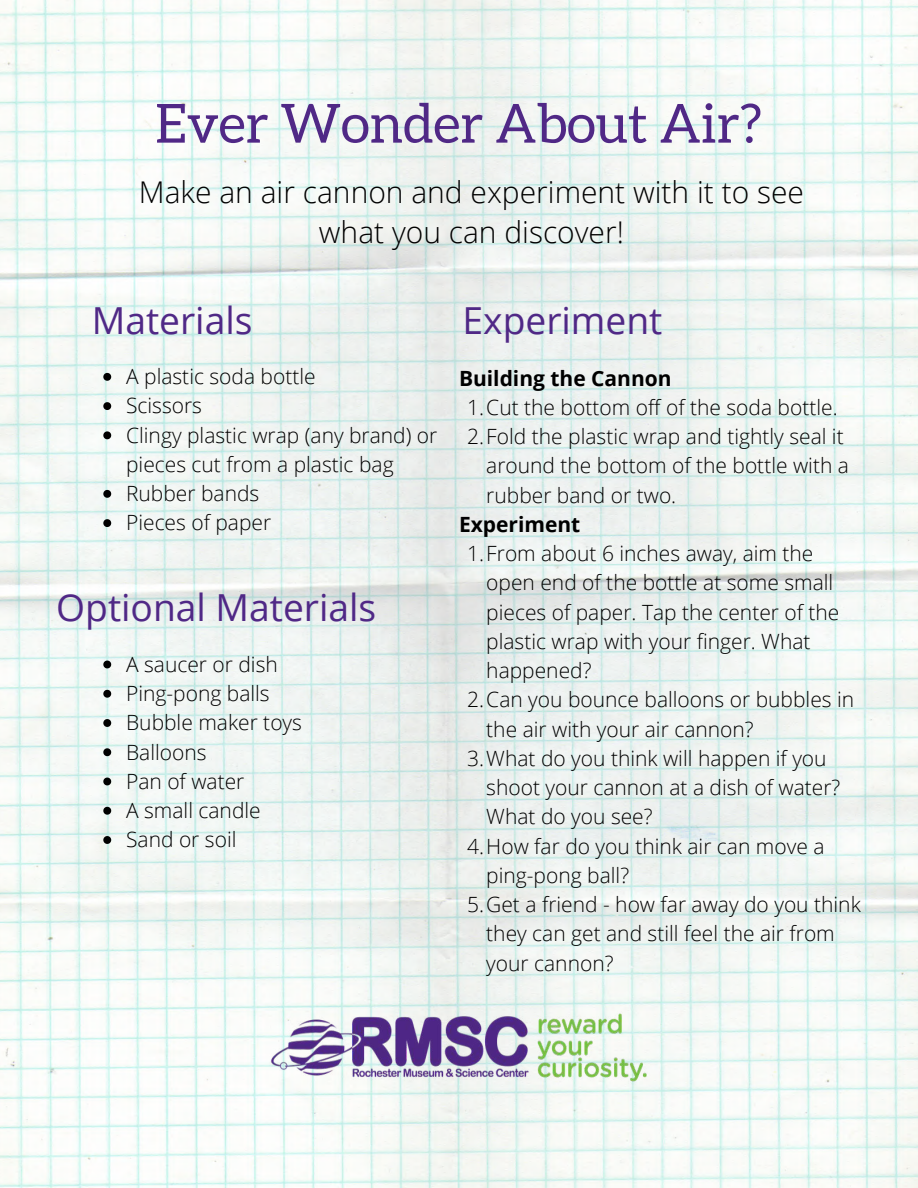
<style>
.page{position:relative;width:918px;height:1188px;background:#fff}
.page>*{position:absolute;margin:0;border:0;box-sizing:border-box;transform-origin:0 0}
.t1{font:54px "Aleo";color:#502886}
.t2{font:37.2px "Open Sans";color:#502886}
.t3{font:300 30px/40.2px "Open Sans";color:#000;text-align:center}
.t4{font:300 21px/29.2px "Open Sans";color:#000}
.t5{font:700 21px "Open Sans";color:#000}
</style>
<div class="page">
<img style="left:0;top:0;width:918px;height:1188px">
<img style="left:251px;top:994px;width:416px;height:102px">
<svg style="left:103px;top:373px;width:8px;height:8px"></svg>
<svg style="left:103px;top:402px;width:8px;height:8px"></svg>
<svg style="left:103px;top:431px;width:8px;height:8px"></svg>
<svg style="left:103px;top:490px;width:8px;height:8px"></svg>
<svg style="left:103px;top:519px;width:8px;height:8px"></svg>
<svg style="left:103px;top:661px;width:8px;height:7px"></svg>
<svg style="left:103px;top:690px;width:8px;height:8px"></svg>
<svg style="left:103px;top:719px;width:8px;height:8px"></svg>
<svg style="left:103px;top:748px;width:8px;height:8px"></svg>
<svg style="left:103px;top:778px;width:8px;height:7px"></svg>
<svg style="left:103px;top:807px;width:8px;height:8px"></svg>
<svg style="left:103px;top:836px;width:8px;height:8px"></svg>
<h1 class="t1" style="left:155px;top:93px;width:608px">Ever Wonder About Air?</h1>
<h3 class="t3" style="left:139px;top:171px;width:667px">Make an air cannon and experiment with it to see what you can discover!</h3>
<h2 class="t2" style="left:92px;top:294px;width:162px">Materials</h2>
<p class="t4" style="left:126px;top:361px;width:313px">A plastic soda bottle<br>Scissors<br>Clingy plastic wrap (any brand) or pieces cut from a plastic bag<br>Rubber bands<br>Pieces of paper</p>
<h2 class="t2" style="left:56px;top:582px;width:322px">Optional Materials</h2>
<p class="t4" style="left:126px;top:649px;width:177px">A saucer or dish<br>Ping-pong balls<br>Bubble maker toys<br>Balloons<br>Pan of water<br>A small candle<br>Sand or soil</p>
<h2 class="t2" style="left:463px;top:294px;width:201px">Experiment</h2>
<p class="t5" style="left:459px;top:363px;width:214px">Building the Cannon</p>
<p class="t4" style="left:467px;top:392px;width:372px">1.Cut the bottom off of the soda bottle.</p>
<p class="t4" style="left:467px;top:421px;width:378px">2.Fold the plastic wrap and tightly seal it</p>
<p class="t4" style="left:486px;top:451px;width:364px">around the bottom of the bottle with a</p>
<p class="t4" style="left:486px;top:480px;width:192px">rubber band or two.</p>
<p class="t5" style="left:459px;top:509px;width:123px">Experiment</p>
<p class="t4" style="left:467px;top:538px;width:348px">1.From about 6 inches away, aim the</p>
<p class="t4" style="left:486px;top:568px;width:349px">open end of the bottle at some small</p>
<p class="t4" style="left:486px;top:597px;width:355px">pieces of paper. Tap the center of the</p>
<p class="t4" style="left:486px;top:626px;width:326px">plastic wrap with your finger. What</p>
<p class="t4" style="left:486px;top:655px;width:107px">happened?</p>
<p class="t4" style="left:467px;top:685px;width:388px">2.Can you bounce balloons or bubbles in</p>
<p class="t4" style="left:486px;top:714px;width:269px">the air with your air cannon?</p>
<p class="t4" style="left:467px;top:743px;width:361px">3.What do you think will happen if you</p>
<p class="t4" style="left:486px;top:772px;width:356px">shoot your cannon at a dish of water?</p>
<p class="t4" style="left:486px;top:802px;width:168px">What do you see?</p>
<p class="t4" style="left:467px;top:831px;width:359px">4.How far do you think air can move a</p>
<p class="t4" style="left:486px;top:860px;width:144px">ping-pong ball?</p>
<p class="t4" style="left:467px;top:889px;width:395px">5.Get a friend - how far away do you think</p>
<p class="t4" style="left:486px;top:919px;width:350px">they can get and still feel the air from</p>
<p class="t4" style="left:486px;top:948px;width:129px">your cannon?</p>
</div>
